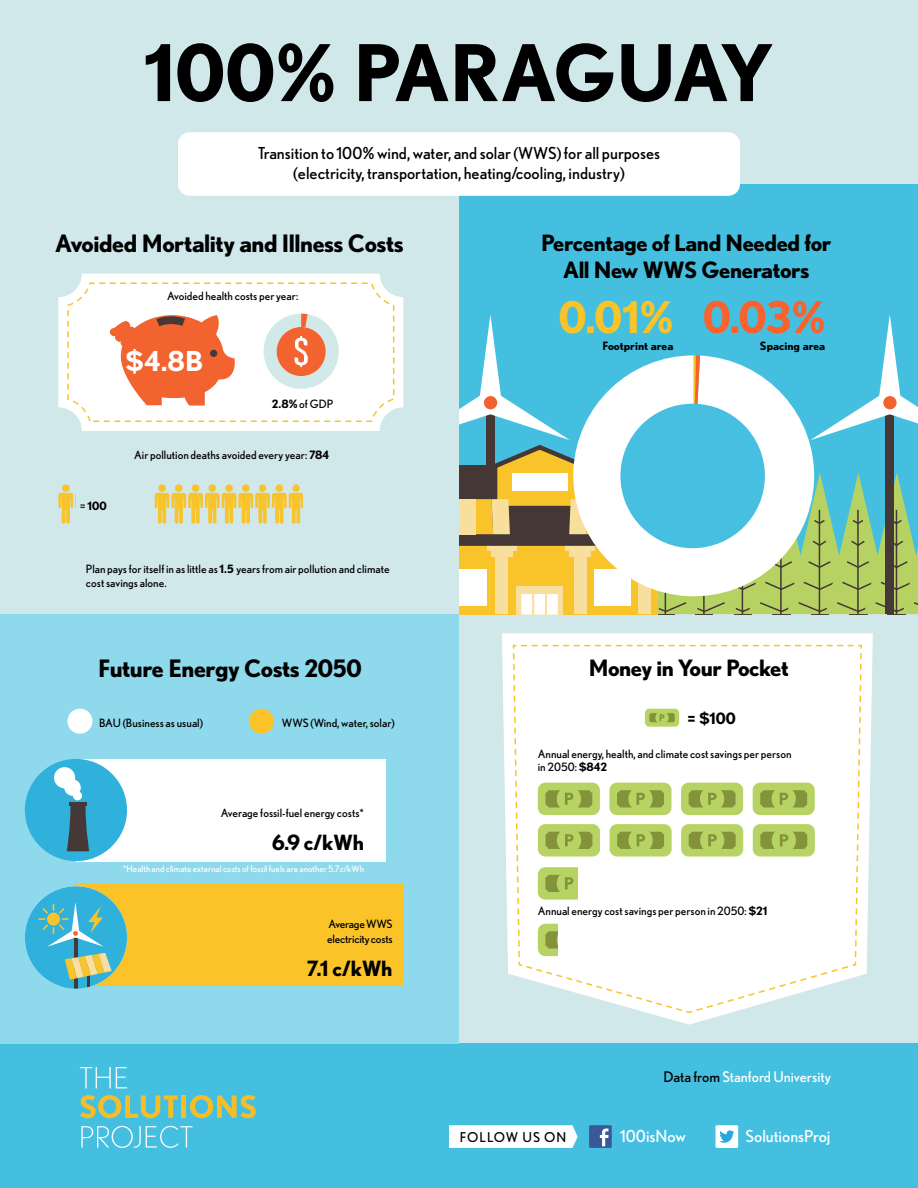
<style>
.page{position:relative;width:918px;height:1188px;background:#fff}
.page>*{position:absolute;margin:0;border:0;box-sizing:border-box;transform-origin:0 0}
.t1{font:700 78px "Nobel";color:#000}
.t2{font:700 43.5px "Nobel";color:#fa612b}
.t3{font:700 43.5px "Nobel";color:#fac429}
.t4{font:700 27.45px "Nobel";color:#fff}
.t5{font:700 24px "Nobel";letter-spacing:-.02em;color:#000}
.t6{font:700 22.5px/27px "Nobel";letter-spacing:-.02em;color:#000;text-align:center}
.t7{font:700 21px "Nobel";letter-spacing:-.02em;color:#000}
.t8{font:16.5px/19.8px "Nobel";color:#000;text-align:center}
.t9{font:16.5px "Nobel";color:#fff}
.t10{font:700 15.6px "Nobel";color:#000}
.t11{font:14.7px "Nobel";color:#fff}
.t12{font:13.5px "Nobel";letter-spacing:.08em;color:#000}
.t13{font:11.55px/13.8px "Nobel";color:#000}
.t14{font:700 11.55px "Nobel";color:#000}
.t15{font:11.55px/15px "Nobel";letter-spacing:-.02em;color:#000}
.t16{font:700 9.15px "Nobel";color:#829339}
.t17{font:9px "Nobel";color:#fff}
.s1{font-weight:700}
.s2{font-weight:400}
.s3{color:#000}
</style>
<div class="page">
<div style="left:0;top:0;width:918px;height:1043px;background:#d1e8eb"></div>
<div style="left:0;top:1043px;width:918px;height:145px;background:#45bfe0"></div>
<svg style="left:80px;top:1067px;width:47px;height:21px"></svg>
<svg style="left:80px;top:1095px;width:98px;height:23px"></svg>
<div style="left:181px;top:1095px;width:5px;height:23px;background:#f7bd26"></div>
<svg style="left:190px;top:1095px;width:66px;height:23px"></svg>
<svg style="left:81px;top:1126px;width:112px;height:22px"></svg>
<svg style="left:449px;top:1125px;width:129px;height:23px;background:#f8fcfd"></svg>
<div style="left:589px;top:1125px;width:23px;height:23px;background:#3b5996"></div>
<svg style="left:600px;top:1129px;width:9px;height:17px"></svg>
<div style="left:716px;top:1125px;width:22px;height:23px;background:#fff;border-radius:2px"></div>
<svg style="left:719px;top:1130px;width:15px;height:13px"></svg>
<div style="left:0;top:614px;width:459px;height:429px;background:#8fd9ed"></div>
<div style="left:67px;top:709px;width:25px;height:25px;background:#fff;border-radius:50%"></div>
<div style="left:249px;top:709px;width:25px;height:25px;background:#fac429;border-radius:50%"></div>
<svg style="left:502px;top:633px;width:371px;height:392px;fill:#fff"></svg>
<div style="left:58px;top:274px;width:345px;height:157px;background:#fff;border-radius:24px"></div>
<div style="left:67px;top:282px;width:327px;height:140px;border:2px dashed #f9c42b;border-radius:22px"></div>
<svg style="left:109px;top:315px;width:126px;height:91px"></svg>
<svg style="left:264px;top:314px;width:75px;height:75px"></svg>
<div style="left:158px;top:484px;width:8px;height:8px;background:#f9c42b;border-radius:50%"></div>
<div style="left:175px;top:484px;width:8px;height:8px;background:#f9c42b;border-radius:50%"></div>
<div style="left:192px;top:484px;width:7px;height:8px;background:#f9c42b;border-radius:50%"></div>
<div style="left:209px;top:484px;width:7px;height:8px;background:#f9c42b;border-radius:50%"></div>
<div style="left:225px;top:484px;width:8px;height:8px;background:#f9c42b;border-radius:50%"></div>
<div style="left:242px;top:484px;width:8px;height:8px;background:#f9c42b;border-radius:50%"></div>
<div style="left:259px;top:484px;width:7px;height:8px;background:#f9c42b;border-radius:50%"></div>
<div style="left:276px;top:484px;width:7px;height:8px;background:#f9c42b;border-radius:50%"></div>
<svg style="left:155px;top:493px;width:148px;height:31px"></svg>
<div style="left:292px;top:484px;width:8px;height:8px;background:#f9c42b;border-radius:50%"></div>
<svg style="left:58px;top:493px;width:15px;height:31px"></svg>
<div style="left:62px;top:484px;width:8px;height:8px;background:#f9c42b;border-radius:50%"></div>
<div style="left:76px;top:759px;width:310px;height:102px;background:#fff"></div>
<div style="left:25px;top:759px;width:102px;height:102px;background:#30b1dc;border-radius:50%"></div>
<svg style="left:67px;top:805px;width:22px;height:46px"></svg>
<hr style="left:69px;top:802px;width:18px;height:3px;background:#453837">
<div style="left:54px;top:767px;width:21px;height:21px;background:#fff;border-radius:50%"></div>
<div style="left:64px;top:779px;width:17px;height:17px;background:#fff;border-radius:50%"></div>
<div style="left:73px;top:791px;width:9px;height:9px;background:#fff;border-radius:50%"></div>
<div style="left:75px;top:883px;width:328px;height:103px;background:#fac429"></div>
<div style="left:459px;top:185px;width:459px;height:429px;background:#45bfe0"></div>
<div style="left:178px;top:132px;width:562px;height:64px;background:#fff;border-radius:12px"></div>
<svg style="left:459px;top:315px;width:459px;height:299px"></svg>
<div style="left:620px;top:404px;width:145px;height:144px;background:#46bfe1;border-radius:50%"></div>
<div style="left:25px;top:886px;width:102px;height:103px;background:#30b1dc;border-radius:50%"></div>
<hr style="left:74px;top:926px;width:3px;height:63px;background:#453837">
<svg style="left:42px;top:953px;width:70px;height:36px"></svg>
<svg style="left:38px;top:902px;width:66px;height:45px"></svg>
<svg style="left:512px;top:645px;width:351px;height:368px;background:#f1f5e5"></svg>
<h1 class="t1" style="left:144px;top:26px;width:631px">100% PARAGUAY</h1>
<h3 class="t8" style="left:258px;top:143px;width:404px">Transition to 100% wind, water, and solar (WWS) for all purposes (electricity, transportation, heating/cooling, industry)</h3>
<h3 class="t5" style="left:55px;top:229px;width:350px">Avoided Mortality and Illness Costs</h3>
<h3 class="t6" style="left:541px;top:229px;width:292px">Percentage of Land Needed for<br>All New WWS Generators</h3>
<p class="t13" style="left:167px;top:289px;width:133px">Avoided health costs per year:</p>
<h3 class="t4" style="left:125px;top:345px;width:80px">$4.8B</h3>
<p class="t13" style="left:272px;top:397px;width:63px"><span class="s1">2.8%</span> of GDP</p>
<p class="t14" style="left:80px;top:499px;width:29px"><span class="s2">=</span> 100</p>
<p class="t13" style="left:134px;top:448px;width:197px">Air pollution deaths avoided every year: <span class="s1">784</span></p>
<p class="t13" style="left:86px;top:562px;width:305px">Plan pays for itself in as little as <span class="s1">1.5</span> years from air pollution and climate cost savings alone.</p>
<h2 class="t3" style="left:559px;top:291px;width:116px">0.01%</h2>
<p class="t14" style="left:602px;top:339px;width:73px">Footprint area</p>
<h2 class="t2" style="left:703px;top:291px;width:124px">0.03%</h2>
<p class="t14" style="left:760px;top:339px;width:67px">Spacing area</p>
<h3 class="t5" style="left:98px;top:654px;width:265px">Future Energy Costs 2050</h3>
<h3 class="t6" style="left:589px;top:654px;width:202px">Money in Your Pocket</h3>
<p class="t13" style="left:99px;top:716px;width:105px">BAU (Business as usual)</p>
<p class="t13" style="left:282px;top:716px;width:114px">WWS (Wind, water, solar)</p>
<p class="t13" style="left:221px;top:806px;width:145px">Average fossil-fuel energy costs*</p>
<h3 class="t7" style="left:272px;top:830px;width:93px">6.9 c/kWh</h3>
<p class="t17" style="left:123px;top:863px;width:242px">*Health and climate external costs of fossil fuels are another 5.7c/kWh</p>
<p class="t15" style="left:327px;top:917px;width:67px">Average WWS electricity costs</p>
<h3 class="t7" style="left:307px;top:956px;width:88px">7.1 c/kWh</h3>
<p class="t16" style="left:659px;top:712px;width:7px">P</p>
<h3 class="t10" style="left:687px;top:709px;width:50px">= $100</h3>
<p class="t13" style="left:538px;top:747px;width:255px">Annual energy, health, and climate cost savings per person in 2050: <span class="s1">$842</span></p>
<p class="t13" style="left:538px;top:904px;width:231px">Annual energy cost savings per person in 2050: <span class="s1">$21</span></p>
<p class="t11" style="left:664px;top:1068px;width:169px"><span class="s3">Data from</span> Stanford University</p>
<p class="t12" style="left:460px;top:1129px;width:108px">FOLLOW US ON</p>
<h3 class="t9" style="left:620px;top:1126px;width:67px">100isNow</h3>
<h3 class="t9" style="left:746px;top:1126px;width:86px">SolutionsProj</h3>
</div>
